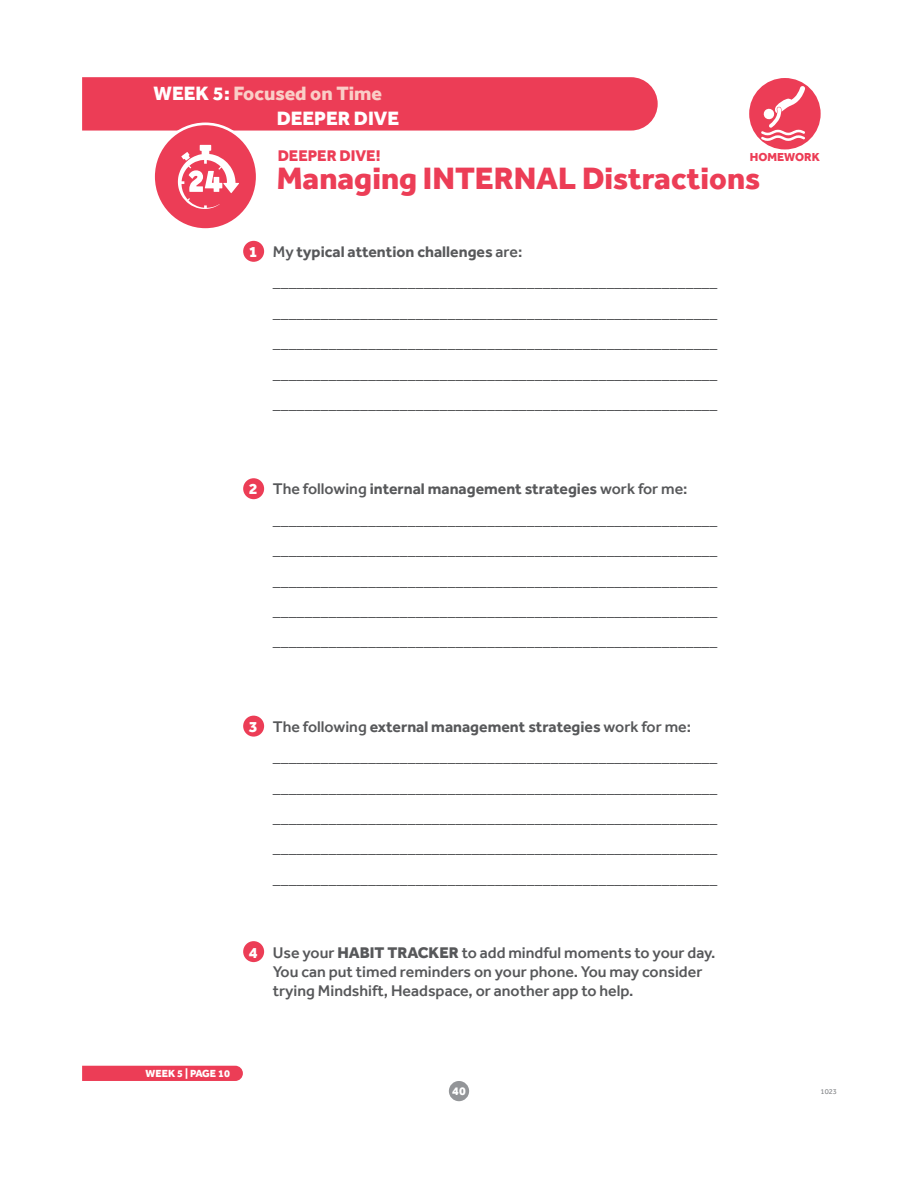
<style>
.page{position:relative;width:918px;height:1188px;background:#fff}
.page>*{position:absolute;margin:0;border:0;box-sizing:border-box;transform-origin:0 0}
.t1{font:800 31.8px "Effra";color:#ec3d56}
.t2{font:800 19.8px/25.2px "Effra";color:#fff}
.t3{font:500 15.9px/30.5px "Effra";color:#57585a}
.t4{font:800 15.9px "Effra";color:#ec3d56}
.t5{font:800 12px "Effra";color:#fff}
.t6{font:800 11.85px "Effra";color:#ec3d56}
.t7{font:800 10.65px "Effra";color:#fff}
.t8{font:7.5px "Effra";color:#808285}
.s1{color:#facec7}
.s2{font-weight:800;color:#fff}
.s3{font-weight:700}
.s4{font-weight:800}
</style>
<div class="page">
<div style="left:449px;top:1081px;width:20px;height:20px;background:#939598;border-radius:50%"></div>
<div style="left:82px;top:77px;width:576px;height:54px;background:#ec3d56"></div>
<div style="left:243px;top:241px;width:21px;height:21px;background:#ec3d56;border-radius:50%"></div>
<div style="left:243px;top:478px;width:21px;height:21px;background:#ec3d56;border-radius:50%"></div>
<div style="left:243px;top:716px;width:21px;height:21px;background:#ec3d56;border-radius:50%"></div>
<div style="left:243px;top:941px;width:21px;height:21px;background:#ec3d56;border-radius:50%"></div>
<div style="left:82px;top:1066px;width:161px;height:15px;background:#ec3d56"></div>
<div style="left:154px;top:124px;width:103px;height:106px;background:#ec3d56;border-radius:50%"></div>
<div style="left:152px;top:123px;width:107px;height:108px;border:3px solid #fff;border-radius:50%"></div>
<svg style="left:178px;top:145px;width:61px;height:64px"></svg>
<div style="left:749px;top:78px;width:72px;height:71px;background:#ec3d56;border-radius:50%"></div>
<svg style="left:761px;top:86px;width:44px;height:55px"></svg>
<p class="t2" style="left:277px;top:80px;width:124px;text-indent:-123px">WEEK 5: <span class="s1">Focused on Time<br></span>DEEPER DIVE</p>
<p class="t4" style="left:278px;top:146px;width:104px">DEEPER DIVE!</p>
<p class="t6" style="left:750px;top:150px;width:72px">HOMEWORK</p>
<p class="t1" style="left:277px;top:159px;width:485px">Managing INTERNAL Distractions</p>
<p class="t3" style="left:273px;top:236px;width:446px;text-indent:-24px"><span class="s2">1</span> My <span class="s3">typical attention challenges</span> are: ________________________________________________________ ________________________________________________________ ________________________________________________________ ________________________________________________________ ________________________________________________________</p>
<p class="t3" style="left:273px;top:474px;width:446px;text-indent:-24px"><span class="s2">2</span> The following <span class="s3">internal management strategies</span> work for me: ________________________________________________________ ________________________________________________________ ________________________________________________________ ________________________________________________________ ________________________________________________________</p>
<p class="t3" style="left:273px;top:711px;width:446px;text-indent:-24px"><span class="s2">3</span> The following <span class="s3">external management strategies</span> work for me: ________________________________________________________ ________________________________________________________ ________________________________________________________ ________________________________________________________ ________________________________________________________</p>
<p class="t3" style="left:273px;top:943px;width:444px;line-height:19px;text-indent:-24px"><span class="s2">4</span> Use your <span class="s4">HABIT TRACKER</span> to add mindful moments to your day.<br>You can put timed reminders on your phone. You may consider trying Mindshift, Headspace, or another app to help.</p>
<p class="t7" style="left:146px;top:1067px;width:86px">WEEK 5 | PAGE 10</p>
<p class="t5" style="left:452px;top:1084px;width:15px">40</p>
<p class="t8" style="left:821px;top:1087px;width:18px">1023</p>
</div>
